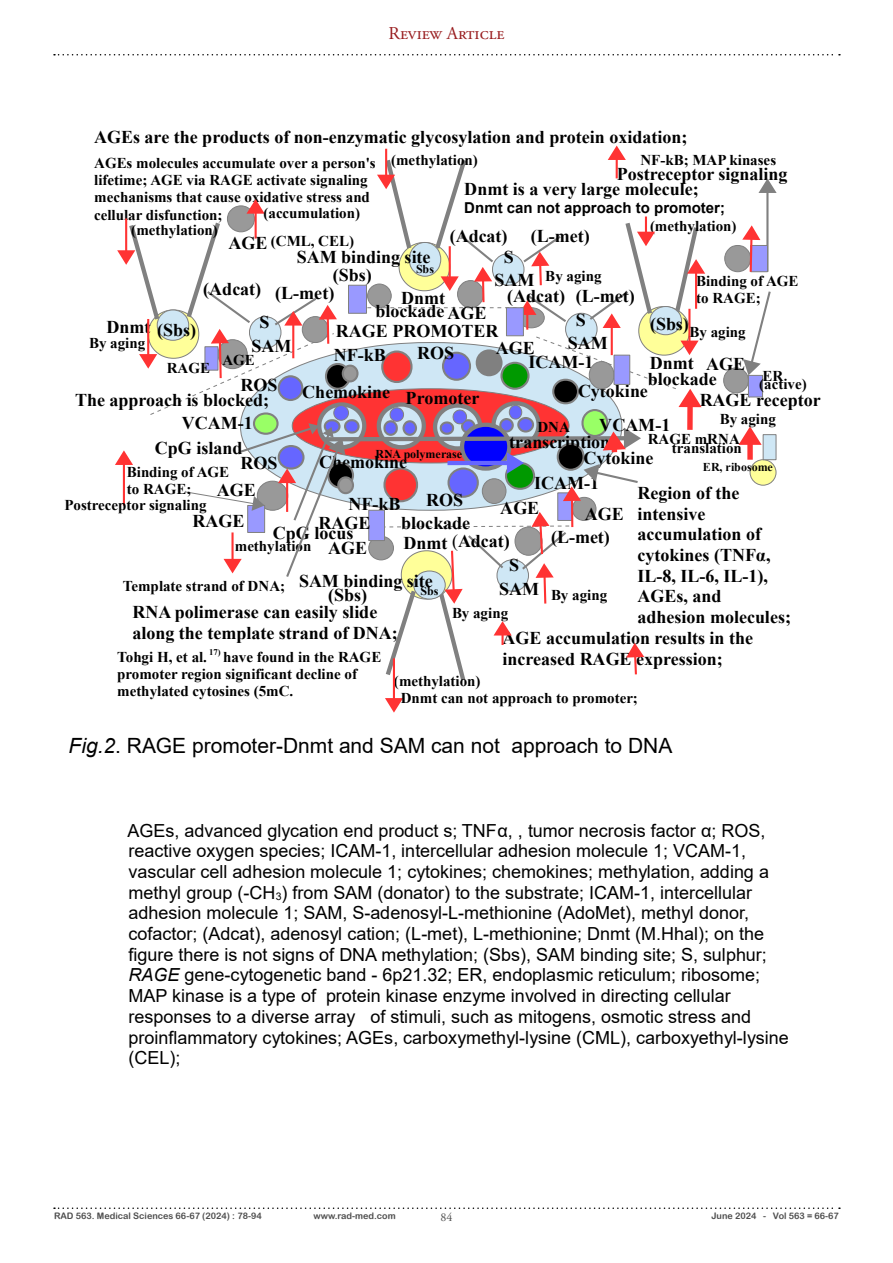
<style>
.page{position:relative;width:893px;height:1263px;background:#fff}
.page>*{position:absolute;margin:0;border:0;box-sizing:border-box;transform-origin:0 0}
.t1{font:21px "Arial";color:#000}
.t2{font:18px/20.7px "Arial";color:#000}
.t3{font:700 18px/20.7px "Times New Roman";color:#000}
.t4{font:18px "Adobe Garamond Pro";color:#981c1e}
.t5{font:700 15px/17.2px "Times New Roman";color:#000}
.t6{font:700 15px "Arial";color:#000}
.t7{font:700 12px "Times New Roman";color:#000}
.t8{font:12px "Adobe Garamond Pro";color:#4d4d4d}
.t9{font:9px "Arial Rounded MT Bold";color:#4d4d4d}
.s1{font-weight:400}
.s2{font-style:italic}
</style>
<div class="page">
<svg style="left:54px;top:54px;width:786px;height:2px"></svg>
<svg style="left:54px;top:1207px;width:786px;height:2px"></svg>
<svg style="left:723px;top:291px;width:48px;height:107px"></svg>
<hr style="left:766px;top:192px;width:2px;height:80px;background:#808080">
<svg style="left:758px;top:178px;width:19px;height:15px"></svg>
<svg style="left:738px;top:426px;width:39px;height:60px"></svg>
<hr style="left:393px;top:658px;width:2px;height:41px;background:#f33">
<svg style="left:385px;top:698px;width:18px;height:15px"></svg>
<svg style="left:724px;top:225px;width:44px;height:48px"></svg>
<svg style="left:115px;top:146px;width:590px;height:539px"></svg>
<p class="t4" style="left:388px;top:23px;width:117px">Review Article</p>
<p class="t3" style="left:94px;top:129px;width:595px">AGEs are the products of non-enzymatic glycosylation and protein oxidation;</p>
<p class="t5" style="left:391px;top:153px;width:88px">(methylation)</p>
<p class="t5" style="left:640px;top:153px;width:137px">NF-kB; MAP kinases</p>
<p class="t5" style="left:94px;top:156px;width:283px">AGEs molecules accumulate over a person's lifetime; AGE via RAGE activate signaling mechanisms that cause oxidative stress and cellular disfunction;</p>
<p class="t3" style="left:617px;top:166px;width:172px">Postreceptor signaling</p>
<p class="t3" style="left:464px;top:181px;width:236px">Dnmt is a very large molecule;</p>
<p class="t6" style="left:464px;top:201px;width:262px">Dnmt can not approach to promoter;</p>
<p class="t5" style="left:263px;top:206px;width:98px">(accumulation)</p>
<p class="t3" style="left:229px;top:234px;width:40px">AGE</p>
<p class="t5" style="left:650px;top:219px;width:88px">(methylation)</p>
<p class="t5" style="left:131px;top:223px;width:88px">(methylation)</p>
<p class="t3" style="left:450px;top:228px;width:59px">(Adcat)</p>
<p class="t3" style="left:531px;top:228px;width:60px">(L-met)</p>
<p class="t5" style="left:271px;top:234px;width:85px">(CML, CEL)</p>
<p class="t3" style="left:297px;top:248px;width:135px">SAM binding site</p>
<p class="t3" style="left:504px;top:248px;width:12px">S</p>
<p class="t7" style="left:416px;top:264px;width:20px">Sbs</p>
<p class="t3" style="left:333px;top:267px;width:40px">(Sbs)</p>
<p class="t5" style="left:545px;top:269px;width:58px">By aging</p>
<p class="t3" style="left:495px;top:271px;width:41px">SAM</p>
<p class="t5" style="left:696px;top:274px;width:104px">Binding of AGE to RAGE;</p>
<p class="t3" style="left:203px;top:280px;width:59px">(Adcat)</p>
<p class="t3" style="left:275px;top:284px;width:61px">(L-met)</p>
<p class="t3" style="left:507px;top:287px;width:129px">(Adcat) (L-met)</p>
<p class="t3" style="left:401px;top:290px;width:46px">Dnmt</p>
<p class="t3" style="left:375px;top:303px;width:70px">blockade</p>
<p class="t3" style="left:447px;top:304px;width:40px">AGE</p>
<p class="t3" style="left:576px;top:311px;width:12px">S</p>
<p class="t3" style="left:260px;top:313px;width:12px">S</p>
<p class="t3" style="left:650px;top:316px;width:40px">(Sbs)</p>
<p class="t3" style="left:106px;top:318px;width:46px">Dnmt</p>
<p class="t3" style="left:157px;top:321px;width:40px">(Sbs)</p>
<p class="t3" style="left:336px;top:322px;width:164px">RAGE PROMOTER</p>
<p class="t5" style="left:689px;top:324px;width:58px">By aging</p>
<p class="t3" style="left:568px;top:334px;width:42px">SAM</p>
<p class="t5" style="left:89px;top:336px;width:58px">By aging</p>
<p class="t3" style="left:252px;top:338px;width:41px">SAM</p>
<p class="t3" style="left:496px;top:339px;width:40px">AGE</p>
<p class="t3" style="left:417px;top:345px;width:38px">ROS</p>
<p class="t3" style="left:334px;top:346px;width:54px">NF-kB</p>
<p class="t5" style="left:222px;top:353px;width:34px">AGE</p>
<p class="t3" style="left:578px;top:350px;width:71px;line-height:28.2px;text-indent:-50px">ICAM-1<br>Cytokine</p>
<p class="t3" style="left:706px;top:355px;width:40px">AGE</p>
<p class="t3" style="left:650px;top:355px;width:45px">Dnmt</p>
<p class="t5" style="left:167px;top:360px;width:45px">RAGE</p>
<p class="t5" style="left:762px;top:369px;width:22px">ER</p>
<p class="t5" style="left:759px;top:377px;width:49px">(active)</p>
<p class="t3" style="left:648px;top:370px;width:70px">blockade</p>
<p class="t3" style="left:240px;top:376px;width:38px">ROS</p>
<p class="t3" style="left:302px;top:384px;width:90px">Chemokine</p>
<p class="t3" style="left:406px;top:389px;width:75px">Promoter</p>
<p class="t3" style="left:75px;top:391px;width:196px">The approach is blocked;</p>
<p class="t3" style="left:700px;top:392px;width:123px">RAGE receptor</p>
<p class="t5" style="left:720px;top:412px;width:58px">By aging</p>
<p class="t3" style="left:182px;top:414px;width:72px">VCAM-1</p>
<p class="t3" style="left:240px;top:454px;width:38px">ROS</p>
<p class="t3" style="left:599px;top:417px;width:73px">VCAM-1</p>
<p class="t5" style="left:537px;top:420px;width:34px">DNA</p>
<p class="t5" style="left:648px;top:432px;width:94px">RAGE mRNA</p>
<p class="t3" style="left:509px;top:434px;width:102px">transcription</p>
<p class="t3" style="left:155px;top:439px;width:89px">CpG island</p>
<p class="t5" style="left:672px;top:441px;width:71px">translation</p>
<p class="t7" style="left:375px;top:450px;width:88px">RNA polymerase</p>
<p class="t3" style="left:584px;top:449px;width:72px">Cytokine</p>
<p class="t3" style="left:319px;top:453px;width:89px">Chemokine</p>
<p class="t7" style="left:703px;top:463px;width:71px">ER, ribosome</p>
<p class="t5" style="left:127px;top:465px;width:104px">Binding of AGE to RAGE;</p>
<p class="t3" style="left:534px;top:474px;width:67px">ICAM-1</p>
<p class="t3" style="left:217px;top:482px;width:40px">AGE</p>
<p class="t3" style="left:638px;top:484px;width:155px">Region of the intensive accumulation of cytokines (TNFα,<br>IL-8, IL-6, IL-1),<br>AGEs, and adhesion molecules;</p>
<p class="t3" style="left:348px;top:495px;width:54px">NF-kB</p>
<p class="t3" style="left:426px;top:491px;width:38px">ROS</p>
<p class="t5" style="left:64px;top:498px;width:144px">Postreceptor signaling</p>
<p class="t3" style="left:500px;top:500px;width:40px">AGE</p>
<p class="t3" style="left:585px;top:506px;width:40px">AGE</p>
<p class="t3" style="left:193px;top:512px;width:53px">RAGE</p>
<p class="t3" style="left:319px;top:514px;width:53px">RAGE</p>
<p class="t3" style="left:401px;top:514px;width:70px">blockade</p>
<p class="t3" style="left:273px;top:524px;width:82px">CpG locus</p>
<p class="t3" style="left:551px;top:528px;width:60px">(L-met)</p>
<p class="t3" style="left:452px;top:532px;width:59px"><span class="s1">(</span>Adcat)</p>
<p class="t3" style="left:403px;top:534px;width:46px">Dnmt</p>
<p class="t5" style="left:235px;top:539px;width:78px">methylation</p>
<p class="t3" style="left:328px;top:539px;width:40px">AGE</p>
<p class="t3" style="left:509px;top:556px;width:12px">S</p>
<p class="t3" style="left:299px;top:573px;width:135px">SAM binding site</p>
<p class="t5" style="left:123px;top:578px;width:164px">Template strand of DNA;</p>
<p class="t3" style="left:499px;top:581px;width:41px">SAM</p>
<p class="t7" style="left:420px;top:587px;width:20px">Sbs</p>
<p class="t3" style="left:328px;top:586px;width:40px">(Sbs)</p>
<p class="t5" style="left:551px;top:588px;width:58px">By aging</p>
<p class="t3" style="left:132px;top:604px;width:267px">RNA polimerase can easily slide along the template strand of DNA;</p>
<p class="t5" style="left:452px;top:606px;width:58px">By aging</p>
<p class="t3" style="left:503px;top:629px;width:252px">AGE accumulation results in the increased RAGE expression;</p>
<p class="t5" style="left:117px;top:650px;width:266px">Tohgi H, et al. <sup>17)</sup> have found in the RAGE promoter region significant decline of methylated cytosines (5mC.</p>
<p class="t5" style="left:394px;top:674px;width:88px">(methylation)</p>
<p class="t5" style="left:401px;top:691px;width:239px">Dnmt can not approach to promoter;</p>
<p class="t1" style="left:69px;top:738px;width:605px"><span class="s2">Fig.2</span>. RAGE promoter-Dnmt and SAM can not approach to DNA</p>
<p class="t2" style="left:128px;top:821px;width:663px">AGEs, advanced glycation end product s; TNFα, , tumor necrosis factor α; ROS, reactive oxygen species; ICAM-1, intercellular adhesion molecule 1; VCAM-1, vascular cell adhesion molecule 1; cytokines; chemokines; methylation, adding a methyl group (-CH<sub>3</sub>) from SAM (donator) to the substrate; ICAM-1, intercellular adhesion molecule 1; SAM, S-adenosyl-L-methionine (AdoMet), methyl donor, cofactor; (Adcat), adenosyl cation; (L-met), L-methionine; Dnmt (M.Hhal); on the figure there is not signs of DNA methylation; (Sbs), SAM binding site; S, sulphur; <span class="s2">RAGE</span> gene-cytogenetic band - 6p21.32; ER, endoplasmic reticulum; ribosome; MAP kinase is a type of protein kinase enzyme involved in directing cellular responses to a diverse array of stimuli, such as mitogens, osmotic stress and proinflammatory cytokines; AGEs, carboxymethyl-lysine (CML), carboxyethyl-lysine (CEL);</p>
<p class="t9" style="left:54px;top:1210px;width:209px">RAD 563. Medical Sciences 66-67 (2024) : 78-94</p>
<p class="t9" style="left:313px;top:1210px;width:84px">www.rad-med.com</p>
<p class="t8" style="left:440px;top:1210px;width:13px">84</p>
<p class="t9" style="left:711px;top:1210px;width:129px">June 2024 - Vol 563 = 66-67</p>
</div>
